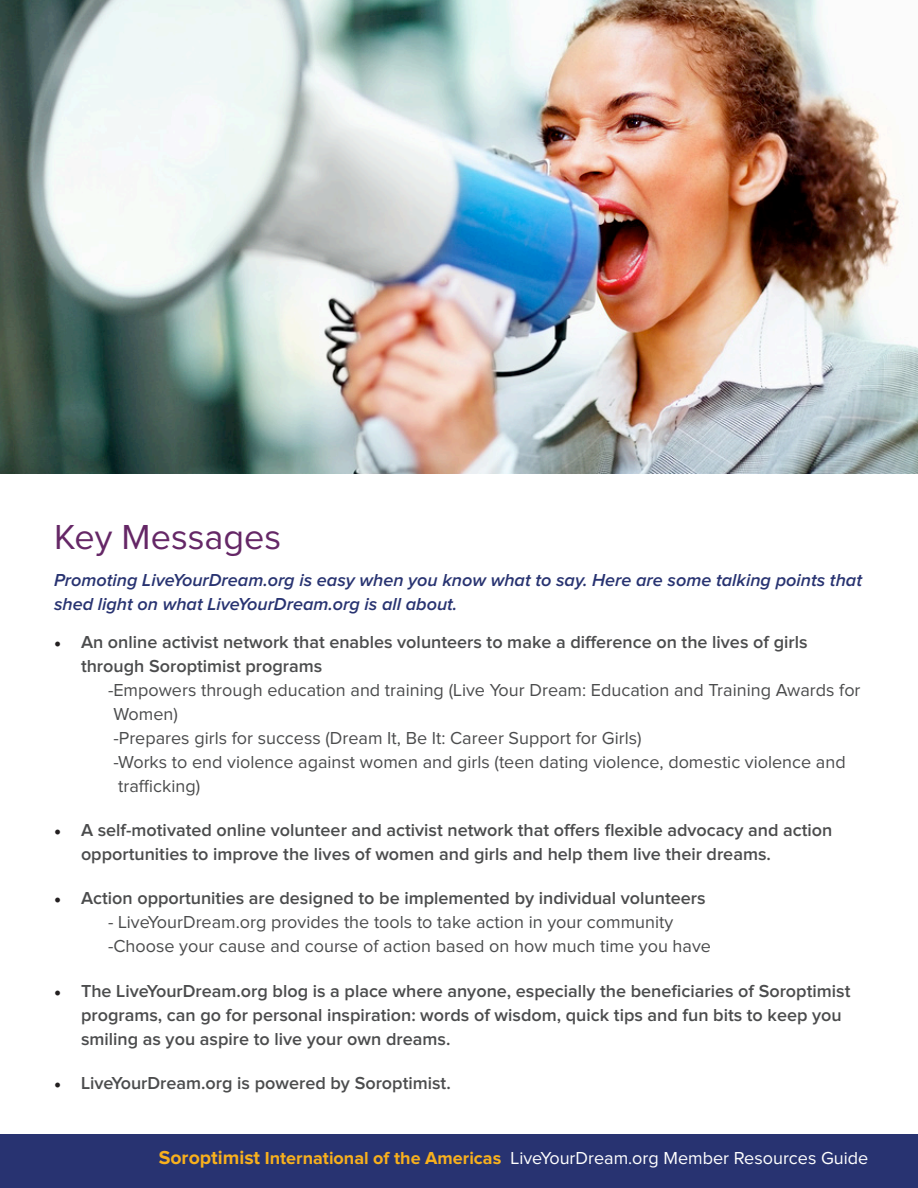
<style>
.page{position:relative;width:918px;height:1188px;background:#fff}
.page>*{position:absolute;margin:0;border:0;box-sizing:border-box;transform-origin:0 0}
.t1{font:36px "Proxima Nova";color:#652766}
.t2{font:600 18px/24px "Proxima Nova";color:#4b4c4d}
.t3{font:18px "Proxima Nova";color:#4b4c4d}
.t4{font:italic 600 18px/24px "Proxima Nova";color:#283371}
.t5{font:18px "Proxima Nova";color:#fff}
.s1{font-family:"Minion Pro";color:#231f20}
.s2{font-weight:700;font-size:19.5px;color:#f8b01d}
.s3{font-weight:700;color:#f8b01d}
</style>
<div class="page">
<div style="left:0;top:1134px;width:918px;height:54px;background:#283371"></div>
<img style="left:0;top:0;width:918px;height:473px">
<p class="t1" style="left:54px;top:521px;width:229px">Key Messages</p>
<p class="t4" style="left:54px;top:569px;width:810px">Promoting LiveYourDream.org is easy when you know what to say. Here are some talking points that shed light on what LiveYourDream.org is all about.</p>
<p class="t2" style="left:54px;top:631px;width:755px"><span class="s1">•</span> An online activist network that enables volunteers to make a difference on the lives of girls</p>
<p class="t2" style="left:81px;top:655px;width:243px">through Soroptimist programs</p>
<p class="t3" style="left:108px;top:682px;width:754px">-Empowers through education and training (Live Your Dream: Education and Training Awards for</p>
<p class="t3" style="left:113px;top:706px;width:66px">Women)</p>
<p class="t3" style="left:113px;top:730px;width:530px">-Prepares girls for success (Dream It, Be It: Career Support for Girls)</p>
<p class="t3" style="left:113px;top:754px;width:734px">-Works to end violence against women and girls (teen dating violence, domestic violence and</p>
<p class="t3" style="left:118px;top:778px;width:83px">trafficking)</p>
<p class="t2" style="left:81px;top:819px;width:753px;text-indent:-27px"><span class="s1">•</span> A self-motivated online volunteer and activist network that offers flexible advocacy and action opportunities to improve the lives of women and girls and help them live their dreams.</p>
<p class="t2" style="left:54px;top:887px;width:653px"><span class="s1">•</span> Action opportunities are designed to be implemented by individual volunteers</p>
<p class="t3" style="left:108px;top:914px;width:567px">- LiveYourDream.org provides the tools to take action in your community</p>
<p class="t3" style="left:108px;top:938px;width:604px">-Choose your cause and course of action based on how much time you have</p>
<p class="t2" style="left:81px;top:980px;width:771px;text-indent:-27px"><span class="s1">•</span> The LiveYourDream.org blog is a place where anyone, especially the beneficiaries of Soroptimist programs, can go for personal inspiration: words of wisdom, quick tips and fun bits to keep you smiling as you aspire to live your own dreams.</p>
<p class="t2" style="left:54px;top:1072px;width:398px"><span class="s1">•</span> LiveYourDream.org is powered by Soroptimist.</p>
<p class="t5" style="left:159px;top:1150px;width:711px"><span class="s2">Soroptimist</span> <span class="s3">International of the Americas</span> LiveYourDream.org Member Resources Guide</p>
</div>
